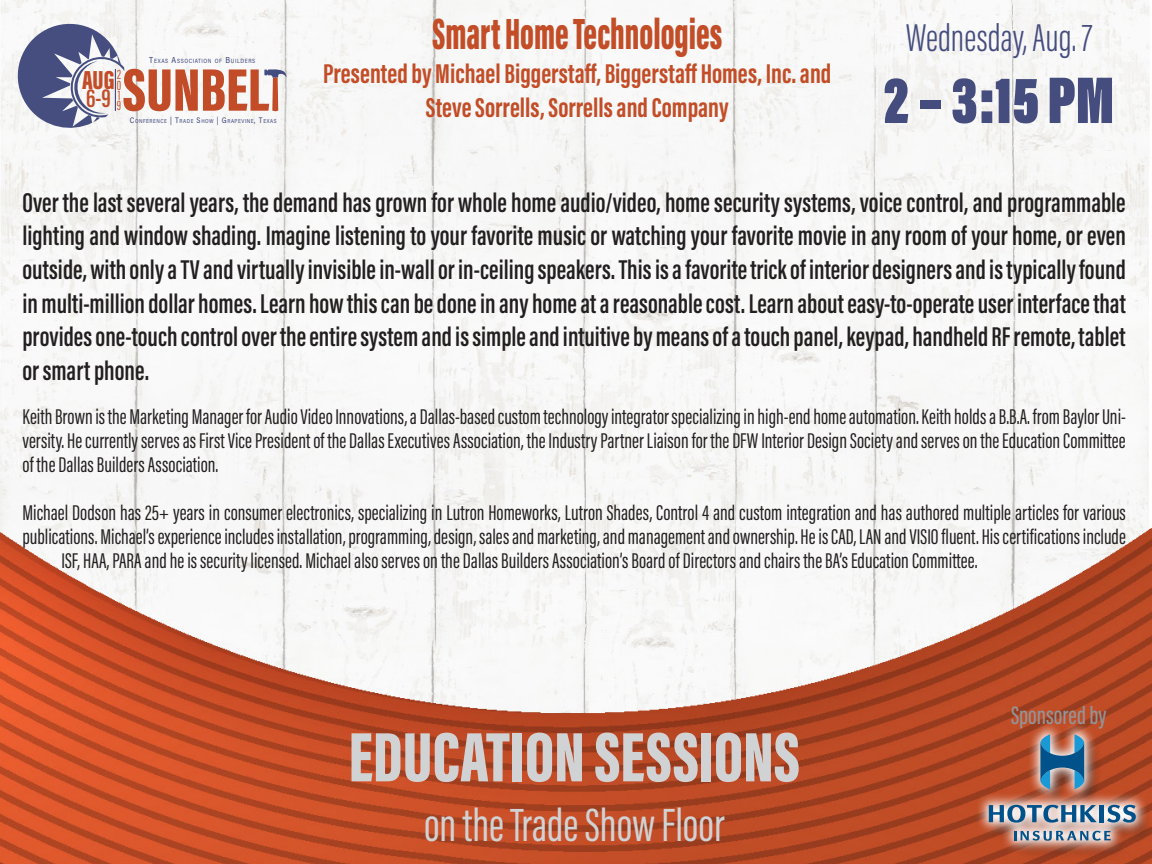
<style>
.page{position:relative;width:1152px;height:864px;background:#fff}
.page>*{position:absolute;margin:0;border:0;box-sizing:border-box;transform-origin:0 0}
.t1{font:900 72px "Acumin Pro Extra Cond";color:#d1d2d4}
.t2{font:900 68px "Acumin Pro Extra Cond";color:#454d7f}
.t3{font:900 61.8px "Acumin Pro Extra Cond";color:#c24c27;scale:1.04 1}
.t4{font:48px "Acumin Pro Extra Cond";color:#d1d2d4}
.t5{font:900 45px "Acumin Pro Extra Cond";color:#c24d27;scale:.8 1}
.t6{font:300 40px "Acumin Pro Extra Cond";color:#454d7f}
.t7{font:600 28px/33.6px "Acumin Pro Extra Cond";color:#231f20;text-align:justify}
.t8{font:700 28px "Acumin Pro Extra Cond";color:#c24d27}
.t9{font:900 26.8px "Acumin Pro Extra Cond";color:#c24c27}
.t10{font:600 26.8px "Acumin Pro Extra Cond";color:#c24c27}
.t11{font:500 26px "Acumin Pro Extra Cond";letter-spacing:.005em;color:#939598}
.t12{font:22px/24px "Acumin Pro Extra Cond";color:#231f20;text-align:justify}
.t13{font:14px/10.4px "Acumin Pro Extra Cond";color:#c24c27;text-align:justify;scale:.93 1}
.t14{font:500 6.2px "Acumin Pro Semi Cond";letter-spacing:.105em;color:#444d80;scale:.9 1}
.t15{font:500 5.6px "Acumin Pro Semi Cond";letter-spacing:.105em;color:#444d80;scale:.9 1}
.s1{font-size:8.8px}
.s2{font-size:8.2px}
</style>
<div class="page">
<img style="left:0;top:0;width:1152px;height:864px">
<div style="left:986px;top:736px;width:166px;height:125px;background:#231f20;opacity:.6"></div>
<svg style="left:976px;top:722px;width:173px;height:132px;background:#b85e40"></svg>
<svg style="left:989px;top:805px;width:108px;height:18px;background:#839eb5"></svg>
<hr style="left:1100px;top:805px;width:4px;height:17px;background:#01518a">
<svg style="left:1107px;top:805px;width:29px;height:18px"></svg>
<svg style="left:1014px;top:831px;width:97px;height:10px"></svg>
<svg style="left:1040px;top:734px;width:44px;height:55px;background:#617c93"></svg>
<svg style="left:18px;top:23px;width:106px;height:106px"></svg>
<hr style="left:115px;top:70px;width:1px;height:41px;background:#475081">
<svg style="left:264px;top:69px;width:23px;height:42px"></svg>
<p class="t14" style="left:149px;top:57px;width:119px"><span class="s1">T</span>EXAS <span class="s1">A</span>SSOCIATION OF <span class="s1">B</span>UILDERS</p>
<h3 class="t3" style="left:122px;top:52px;width:143px">SUNBEL</h3>
<p class="t13" style="left:117px;top:70px;width:6px">2<br>0<br>1<br>9</p>
<p class="t9" style="left:82px;top:63px;width:34px">AUG</p>
<p class="t10" style="left:86px;top:82px;width:26px">6-9</p>
<p class="t15" style="left:130px;top:117px;width:165px"><span class="s2">C</span>ONFERENCE <span class="s2">| T</span>RADE <span class="s2">S</span>HOW <span class="s2">| G</span>RAPEVINE<span class="s2">, T</span>EXAS</p>
<p class="t5" style="left:432px;top:7px;width:364px">Smart Home Technologies</p>
<p class="t8" style="left:323px;top:56px;width:510px">Presented by Michael Biggerstaff, Biggerstaff Homes, Inc. and</p>
<p class="t8" style="left:426px;top:90px;width:304px">Steve Sorrells, Sorrells and Company</p>
<p class="t6" style="left:906px;top:14px;width:188px">Wednesday, Aug. 7</p>
<p class="t2" style="left:884px;top:59px;width:231px">2 – 3:15 PM</p>
<p class="t7" style="left:22px;top:185px;width:1105px">Over the last several years, the demand has grown for whole home audio/video, home security systems, voice control, and programmable lighting and window shading. Imagine listening to your favorite music or watching your favorite movie in any room of your home, or even outside, with only a TV and virtually invisible in-wall or in-ceiling speakers. This is a favorite trick of interior designers and is typically found in multi-million dollar homes. Learn how this can be done in any home at a reasonable cost. Learn about easy-to-operate user interface that provides one-touch control over the entire system and is simple and intuitive by means of a touch panel, keypad, handheld RF remote, tablet or smart phone.</p>
<p class="t12" style="left:22px;top:404px;width:1105px">Keith Brown is the Marketing Manager for Audio Video Innovations, a Dallas-based custom technology integrator specializing in high-end home automation. Keith holds a B.B.A. from Baylor Uni&shy;versity. He currently serves as First Vice President of the Dallas Executives Association, the Industry Partner Liaison for the DFW Interior Design Society and serves on the Education Committee of the Dallas Builders Association.</p>
<p class="t12" style="left:22px;top:500px;width:1105px">Michael Dodson has 25+ years in consumer electronics, specializing in Lutron Homeworks, Lutron Shades, Control 4 and custom integration and has authored multiple articles for various publications. Michael’s experience includes installation, programming, design, sales and marketing, and management and ownership. He is CAD, LAN and VISIO fluent. His certifications include</p>
<p class="t12" style="left:61px;top:548px;width:918px">ISF, HAA, PARA and he is security licensed. Michael also serves on the Dallas Builders Association’s Board of Directors and chairs the BA’s Education Committee.</p>
<h1 class="t1" style="left:349px;top:713px;width:453px">EDUCATION SESSIONS</h1>
<h3 class="t4" style="left:424px;top:796px;width:302px">on the Trade Show Floor</h3>
<p class="t11" style="left:1011px;top:700px;width:97px">Sponsored by</p>
</div>
